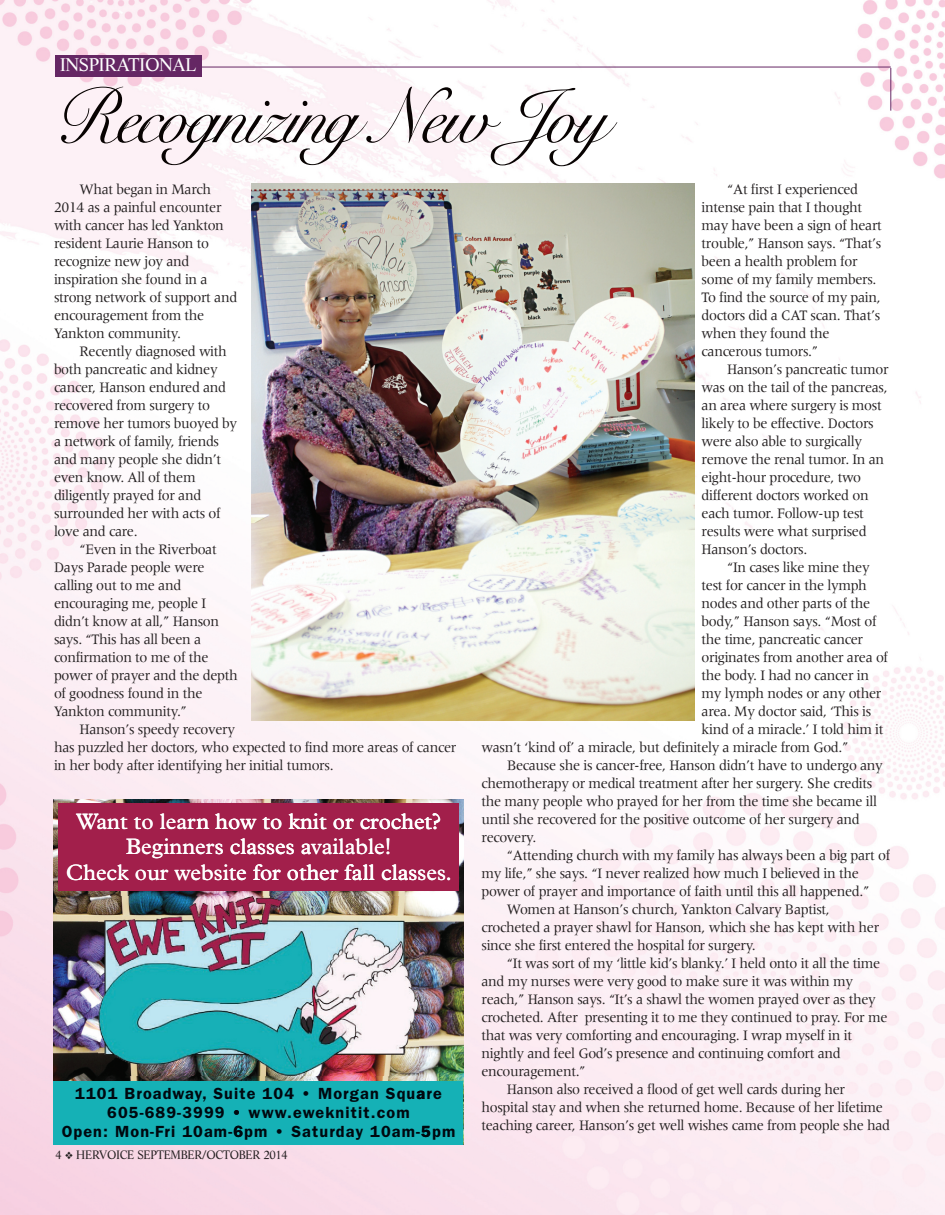
<style>
.page{position:relative;width:945px;height:1215px;background:#fff}
.page>*{position:absolute;margin:0;border:0;box-sizing:border-box;transform-origin:0 0}
.t1{font:78px "Snell Roundhand";letter-spacing:-.05em;color:#080302;scale:.95 1}
.t2{font:22.5px/25.5px "Plantin";color:#fff;text-align:center}
.t3{font:18px "Life";letter-spacing:-.025em;color:#fff}
.t4{font:600 16.2px/19.5px "Franklin Gothic";letter-spacing:.07em;color:#00080f;text-align:center}
.t5{font:15px/18px "Meridien";letter-spacing:-.025em;color:#231f20;scale:.95 1}
.t6{font:12px "Life";letter-spacing:-.025em;color:#231f20;scale:.95 1}
</style>
<div class="page">
<img style="left:0;top:0;width:945px;height:1215px">
<img style="left:54px;top:800px;width:409px;height:281px">
<div style="left:54px;top:1081px;width:409px;height:64px;background:#15b1b6"></div>
<div style="left:58px;top:804px;width:401px;height:87px;background:#a21f4b"></div>
<img style="left:99px;top:896px;width:319px;height:180px">
<hr style="left:158px;top:67px;width:733px;height:1px;background:#652764">
<div style="left:55px;top:56px;width:147px;height:21px;background:#652764"></div>
<hr style="left:891px;top:68px;width:1px;height:43px;background:#652764">
<img style="left:251px;top:183px;width:443px;height:538px">
<p class="t3" style="left:60px;top:57px;width:138px">INSPIRATIONAL</p>
<h1 class="t1" style="left:54px;top:72px;width:585px">Recognizing New Joy</h1>
<p class="t5" style="left:54px;top:181px;width:194px;text-indent:26px">What began in March<br>2014 as a painful encounter with cancer has led Yankton resident Laurie Hanson to recognize new joy and inspiration she found in a strong network of support and encouragement from the<br>Yankton community.</p>
<p class="t5" style="left:54px;top:343px;width:194px;text-indent:26px">Recently diagnosed with both pancreatic and kidney cancer, Hanson endured and recovered from surgery to remove her tumors buoyed by a network of family, friends and many people she didn’t even know. All of them diligently prayed for and surrounded her with acts of love and care.</p>
<p class="t5" style="left:54px;top:541px;width:195px;text-indent:26px">“Even in the Riverboat<br>Days Parade people were calling out to me and encouraging me, people I didn’t know at all,” Hanson says. “This has all been a confirmation to me of the power of prayer and the depth of goodness found in the<br>Yankton community.”</p>
<p class="t5" style="left:54px;top:721px;width:425px;text-indent:25px">Hanson’s speedy recovery<br>has puzzled her doctors, who expected to find more areas of cancer in her body after identifying her initial tumors.</p>
<h2 class="t2" style="left:66px;top:810px;width:388px">Want to learn how to knit or crochet?<br>Beginners classes available!<br>Check our website for other fall classes.</h2>
<p class="t4" style="left:62px;top:1085px;width:395px">1101 Broadway, Suite 104 • Morgan Square<br>605-689-3999 • www.eweknitit.com<br>Open: Mon-Fri 10am-6pm • Saturday 10am-5pm</p>
<p class="t6" style="left:56px;top:1150px;width:246px">4 ❖ HERVOICE SEPTEMBER/OCTOBER 2014</p>
<p class="t5" style="left:702px;top:181px;width:191px;text-indent:26px">“At first I experienced intense pain that I thought may have been a sign of heart trouble,” Hanson says. “That’s been a health problem for some of my family members.<br>To find the source of my pain, doctors did a CAT scan. That’s when they found the cancerous tumors.”</p>
<p class="t5" style="left:702px;top:361px;width:198px;text-indent:26px">Hanson’s pancreatic tumor was on the tail of the pancreas, an area where surgery is most likely to be effective. Doctors were also able to surgically remove the renal tumor. In an eight-hour procedure, two different doctors worked on each tumor. Follow-up test results were what surprised<br>Hanson’s doctors.</p>
<p class="t5" style="left:727px;top:559px;width:152px">“In cases like mine they</p>
<p class="t5" style="left:702px;top:577px;width:176px">test for cancer in the lymph</p>
<p class="t5" style="left:702px;top:595px;width:179px">nodes and other parts of the</p>
<p class="t5" style="left:702px;top:613px;width:186px">body,” Hanson says. “Most of</p>
<p class="t5" style="left:702px;top:631px;width:172px">the time, pancreatic cancer</p>
<p class="t5" style="left:702px;top:649px;width:198px">originates from another area of</p>
<p class="t5" style="left:702px;top:667px;width:178px">the body. I had no cancer in</p>
<p class="t5" style="left:702px;top:685px;width:191px">my lymph nodes or any other</p>
<p class="t5" style="left:702px;top:703px;width:180px">area. My doctor said, ‘This is</p>
<p class="t5" style="left:702px;top:721px;width:193px">kind of a miracle.’ I told him it</p>
<p class="t5" style="left:482px;top:739px;width:388px">wasn’t ‘kind of’ a miracle, but definitely a miracle from God.”</p>
<p class="t5" style="left:507px;top:757px;width:397px">Because she is cancer-free, Hanson didn’t have to undergo any</p>
<p class="t5" style="left:482px;top:775px;width:413px">chemotherapy or medical treatment after her surgery. She credits</p>
<p class="t5" style="left:481px;top:793px;width:418px">the many people who prayed for her from the time she became ill</p>
<p class="t5" style="left:481px;top:811px;width:400px">until she recovered for the positive outcome of her surgery and</p>
<p class="t5" style="left:481px;top:829px;width:59px">recovery.</p>
<p class="t5" style="left:507px;top:847px;width:405px">“Attending church with my family has always been a big part of</p>
<p class="t5" style="left:481px;top:865px;width:399px">my life,” she says. “I never realized how much I believed in the</p>
<p class="t5" style="left:481px;top:883px;width:410px">power of prayer and importance of faith until this all happened.”</p>
<p class="t5" style="left:507px;top:901px;width:341px">Women at Hanson’s church, Yankton Calvary Baptist,</p>
<p class="t5" style="left:481px;top:919px;width:420px">crocheted a prayer shawl for Hanson, which she has kept with her</p>
<p class="t5" style="left:481px;top:937px;width:290px">since she first entered the hospital for surgery.</p>
<p class="t5" style="left:507px;top:955px;width:394px">“It was sort of my ‘little kid’s blanky.’ I held onto it all the time</p>
<p class="t5" style="left:481px;top:973px;width:393px">and my nurses were very good to make sure it was within my</p>
<p class="t5" style="left:481px;top:991px;width:417px">reach,” Hanson says. “It’s a shawl the women prayed over as they</p>
<p class="t5" style="left:481px;top:1009px;width:429px">crocheted. After presenting it to me they continued to pray. For me</p>
<p class="t5" style="left:481px;top:1027px;width:392px">that was very comforting and encouraging. I wrap myself in it</p>
<p class="t5" style="left:481px;top:1045px;width:380px">nightly and feel God’s presence and continuing comfort and</p>
<p class="t5" style="left:481px;top:1063px;width:111px">encouragement.”</p>
<p class="t5" style="left:507px;top:1081px;width:357px">Hanson also received a flood of get well cards during her</p>
<p class="t5" style="left:481px;top:1099px;width:424px">hospital stay and when she returned home. Because of her lifetime</p>
<p class="t5" style="left:481px;top:1117px;width:432px">teaching career, Hanson’s get well wishes came from people she had</p>
</div>
